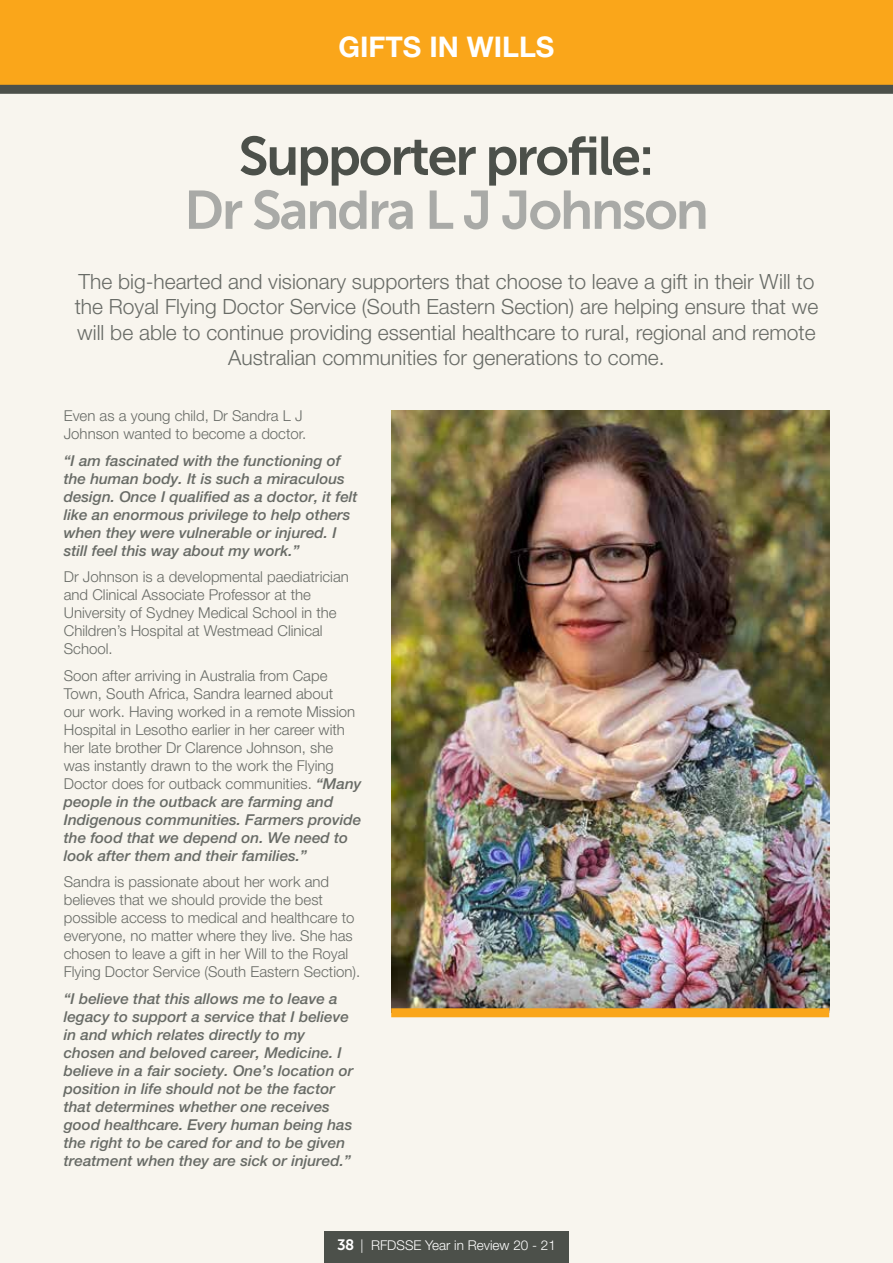
<style>
.page{position:relative;width:893px;height:1263px;background:#f8f5ee}
.page>*{position:absolute;margin:0;border:0;box-sizing:border-box;transform-origin:0 0}
.t1{font:54px "Museo Sans 700";letter-spacing:-.04em;color:#4c504a}
.t2{font:54px "Museo Sans 700";letter-spacing:-.04em;color:#a9aaa7}
.t3{font:700 28.5px "Helvetica Neue LT Pro";color:#fff}
.t4{font:300 21px/25.5px "Helvetica Neue LT Pro";color:#686b66;text-align:center}
.t5{font:300 15px/18px "Helvetica Neue LT Pro";color:#686b66}
.t6{font:italic 500 15px/18px "Helvetica Neue LT Pro";color:#686b66}
.t7{font:300 13.5px "Helvetica Neue LT Pro";color:#fff}
.s1{font-weight:500;font-style:italic}
.s2{font-family:"Museo Sans 700";font-weight:400;font-size:15px}
</style>
<div class="page">
<img style="left:391px;top:410px;width:438px;height:598px">
<div style="left:391px;top:1008px;width:438px;height:9px;background:#faa61a"></div>
<div style="left:0;top:0;width:893px;height:89px;background:#faa61a"></div>
<div style="left:0;top:85px;width:893px;height:9px;background:#4c504a"></div>
<div style="left:324px;top:1231px;width:244px;height:32px;background:#4c504a"></div>
<h2 class="t3" style="left:339px;top:30px;width:217px">GIFTS IN WILLS</h2>
<h1 class="t1" style="left:239px;top:126px;width:417px">Supporter profile:</h1>
<h1 class="t2" style="left:184px;top:180px;width:526px">Dr Sandra L J Johnson</h1>
<p class="t4" style="left:75px;top:268px;width:745px">The big-hearted and visionary supporters that choose to leave a gift in their Will to the Royal Flying Doctor Service (South Eastern Section) are helping ensure that we will be able to continue providing essential healthcare to rural, regional and remote Australian communities for generations to come.</p>
<p class="t5" style="left:64px;top:406px;width:244px">Even as a young child, Dr Sandra L J<br>Johnson wanted to become a doctor.</p>
<p class="t6" style="left:64px;top:451px;width:295px">“I am fascinated with the functioning of the human body. It is such a miraculous design. Once I qualified as a doctor, it felt like an enormous privilege to help others when they were vulnerable or injured. I still feel this way about my work.”</p>
<p class="t5" style="left:64px;top:567px;width:287px">Dr Johnson is a developmental paediatrician and Clinical Associate Professor at the University of Sydney Medical School in the Children’s Hospital at Westmead Clinical School.</p>
<p class="t5" style="left:64px;top:666px;width:299px">Soon after arriving in Australia from Cape Town, South Africa, Sandra learned about<br>our work. Having worked in a remote Mission Hospital in Lesotho earlier in her career with her late brother Dr Clarence Johnson, she was instantly drawn to the work the Flying Doctor does for outback communities. <span class="s1">“Many people in the outback are farming and Indigenous communities. Farmers provide the food that we depend on. We need to look after them and their families.”</span></p>
<p class="t5" style="left:64px;top:872px;width:298px">Sandra is passionate about her work and believes that we should provide the best possible access to medical and healthcare to everyone, no matter where they live. She has chosen to leave a gift in her Will to the Royal Flying Doctor Service (South Eastern Section).</p>
<p class="t6" style="left:64px;top:989px;width:291px">“I believe that this allows me to leave a legacy to support a service that I believe in and which relates directly to my chosen and beloved career, Medicine. I believe in a fair society. One’s location or position in life should not be the factor that determines whether one receives good healthcare. Every human being has the right to be cared for and to be given treatment when they are sick or injured.”</p>
<p class="t7" style="left:337px;top:1237px;width:220px"><span class="s2">38</span> | RFDSSE Year in Review 20 - 21</p>
</div>
